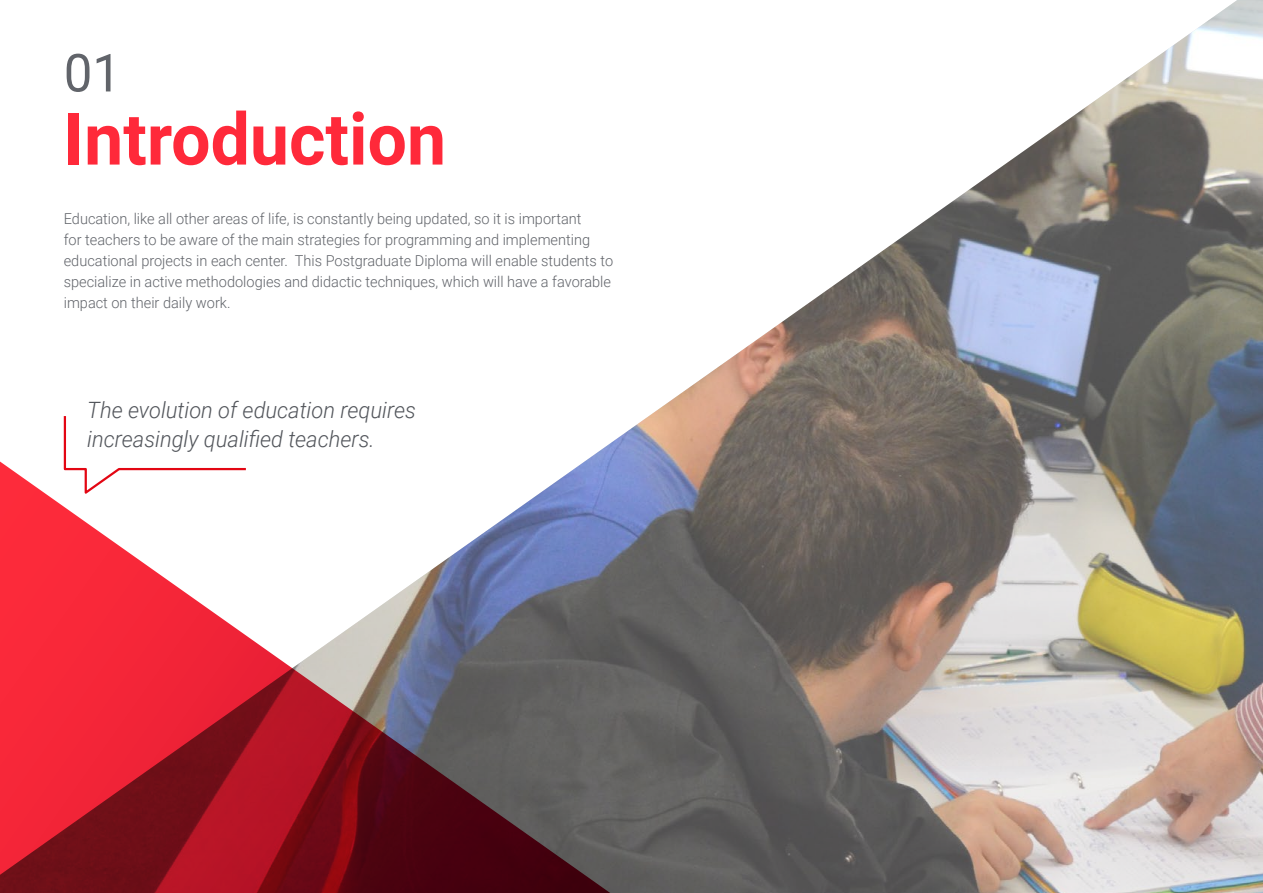
<style>
.page{position:relative;width:1263px;height:893px;background:#fff}
.page>*{position:absolute;margin:0;border:0;box-sizing:border-box;transform-origin:0 0}
.t1{font:700 72px "Roboto";color:#ff293a}
.t2{font:52.5px "Roboto";color:#61646a}
.t3{font:italic 300 22.5px/28.5px "Roboto";color:#52555b}
.t4{font:300 15px/21px "Roboto";color:#61646a}
</style>
<div class="page">
<img style="left:607px;top:0;width:656px;height:893px">
<svg style="left:0;top:446px;width:640px;height:447px"></svg>
<svg style="left:63px;top:416px;width:185px;height:81px"></svg>
<h2 class="t2" style="left:64px;top:36px;width:59px">01</h2>
<h1 class="t1" style="left:64px;top:89px;width:384px">Introduction</h1>
<p class="t4" style="left:64px;top:207px;width:551px">Education, like all other areas of life, is constantly being updated, so it is important<br>for teachers to be aware of the main strategies for programming and implementing educational projects in each center. This Postgraduate Diploma will enable students to specialize in active methodologies and didactic techniques, which will have a favorable impact on their daily work.</p>
<h3 class="t3" style="left:87px;top:395px;width:330px">The evolution of education requires increasingly qualified teachers.</h3>
</div>
